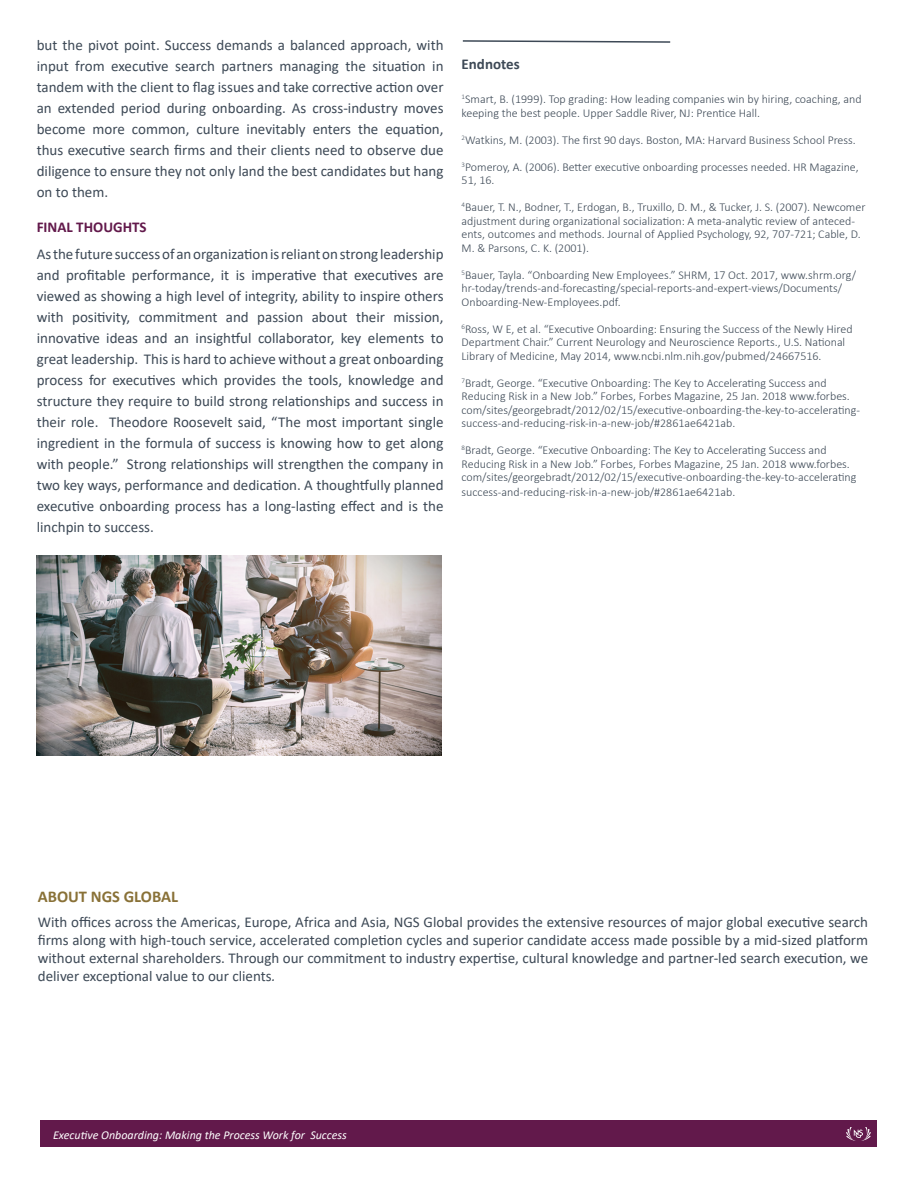
<style>
.page{position:relative;width:918px;height:1188px;background:#fff}
.page>*{position:absolute;margin:0;border:0;box-sizing:border-box;transform-origin:0 0}
.Small_Head{font:700 16.5px "Calibri";color:#897137}
.Running{font:15px/21px "Calibri";color:#3d4956;text-align:justify}
.Body_Text{font:15px/21px "Calibri";color:#3d4956;text-align:justify}
.Running-2{font:700 15px "Calibri";color:#62194b}
.t1{font:700 15px "Calibri";color:#3d4956}
.t2{font:300 12px/13.5px "Calibri";color:#3d4956}
.t3{font:italic 12px "Calibri";color:#fff}
.s1{font-style:italic}
</style>
<div class="page">
<div style="left:40px;top:1120px;width:838px;height:28px;background:#62194b"></div>
<svg style="left:846px;top:1127px;width:25px;height:14px"></svg>
<img style="left:37px;top:556px;width:405px;height:199px">
<svg style="left:462px;top:40px;width:209px;height:3px"></svg>
<p class="Body_Text" style="left:37px;top:34px;width:408px">but the pivot point. Success demands a balanced approach, with input from executive search partners managing the situation in tandem with the client to flag issues and take corrective action over an extended period during onboarding. As cross-industry moves become more common, culture inevitably enters the equation, thus executive search firms and their clients need to observe due diligence to ensure they not only land the best candidates but hang on to them.</p>
<p class="Running-2" style="left:37px;top:216px;width:111px">FINAL THOUGHTS</p>
<p class="Running" style="left:37px;top:244px;width:408px">As the future success of an organization is reliant on strong leadership and profitable performance, it is imperative that executives are viewed as showing a high level of integrity, ability to inspire others with positivity, commitment and passion about their mission, innovative ideas and an insightful collaborator, key elements to great leadership. This is hard to achieve without a great onboarding process for executives which provides the tools, knowledge and structure they require to build strong relationships and success in their role. Theodore Roosevelt said, “The most important single ingredient in the formula of success is knowing how to get along with people.” Strong relationships will strengthen the company in two key ways, performance and dedication. A thoughtfully planned executive onboarding process has a long-lasting effect and is the linchpin to success.</p>
<p class="t1" style="left:462px;top:53px;width:60px">Endnotes</p>
<p class="t2" style="left:462px;top:93px;width:402px"><sup>1</sup>Smart, B. (1999). Top grading: How leading companies win by hiring, coaching, and keeping the best people. Upper Saddle River, NJ: Prentice Hall.</p>
<p class="t2" style="left:462px;top:133px;width:396px"><sup>2</sup>Watkins, M. (2003). The first 90 days. Boston, MA: Harvard Business School Press.</p>
<p class="t2" style="left:462px;top:160px;width:399px"><sup>3</sup>Pomeroy, A. (2006). Better executive onboarding processes needed. HR Magazine,<br>51, 16.</p>
<p class="t2" style="left:462px;top:201px;width:405px"><sup>4</sup>Bauer, T. N., Bodner, T., Erdogan, B., Truxillo, D. M., &amp; Tucker, J. S. (2007). Newcomer adjustment during organizational socialization: A meta-analytic review of anteced&shy;ents, outcomes and methods. Journal of Applied Psychology, 92, 707-721; Cable, D.<br>M. &amp; Parsons, C. K. (2001).</p>
<p class="t2" style="left:462px;top:268px;width:396px"><sup>5</sup>Bauer, Tayla. “Onboarding New Employees.” SHRM, 17 Oct. 2017, www.shrm.org/ hr-today/trends-and-forecasting/special-reports-and-expert-views/Documents/<br>Onboarding-New-Employees.pdf.</p>
<p class="t2" style="left:462px;top:322px;width:393px"><sup>6</sup>Ross, W E, et al. “Executive Onboarding: Ensuring the Success of the Newly Hired<br>Department Chair.” Current Neurology and Neuroscience Reports., U.S. National<br>Library of Medicine, May 2014, www.ncbi.nlm.nih.gov/pubmed/24667516.</p>
<p class="t2" style="left:462px;top:376px;width:400px"><sup>7</sup>Bradt, George. “Executive Onboarding: The Key to Accelerating Success and Reducing Risk in a New Job.” Forbes, Forbes Magazine, 25 Jan. 2018 www.forbes. com/sites/georgebradt/2012/02/15/executive-onboarding-the-key-to-accelerating&shy;success-and-reducing-risk-in-a-new-job/#2861ae6421ab.</p>
<p class="t2" style="left:462px;top:444px;width:396px"><sup>8</sup>Bradt, George. “Executive Onboarding: The Key to Accelerating Success and<br>Reducing Risk in a New Job.” Forbes, Forbes Magazine, 25 Jan. 2018 www.forbes. com/sites/georgebradt/2012/02/15/executive-onboarding-the-key-to-accelerating</p>
<p class="t2" style="left:462px;top:486px;width:275px">success-and-reducing-risk-in-a-new-job/#2861ae6421ab.</p>
<p class="Small_Head" style="left:38px;top:885px;width:142px">ABOUT NGS GLOBAL</p>
<p class="Running" style="left:38px;top:913px;width:832px;line-height:18px">With offices across the Americas, Europe, Africa and Asia, NGS Global provides the extensive resources of major global executive search firms along with high-touch service, accelerated completion cycles and superior candidate access made possible by a mid-sized platform without external shareholders. Through our commitment to industry expertise, cultural knowledge and partner-led search execution, we deliver exceptional value to our clients<span class="s1">.</span></p>
<p class="t3" style="left:53px;top:1126px;width:295px">Executive Onboarding: Making the Process Work for Success</p>
</div>
